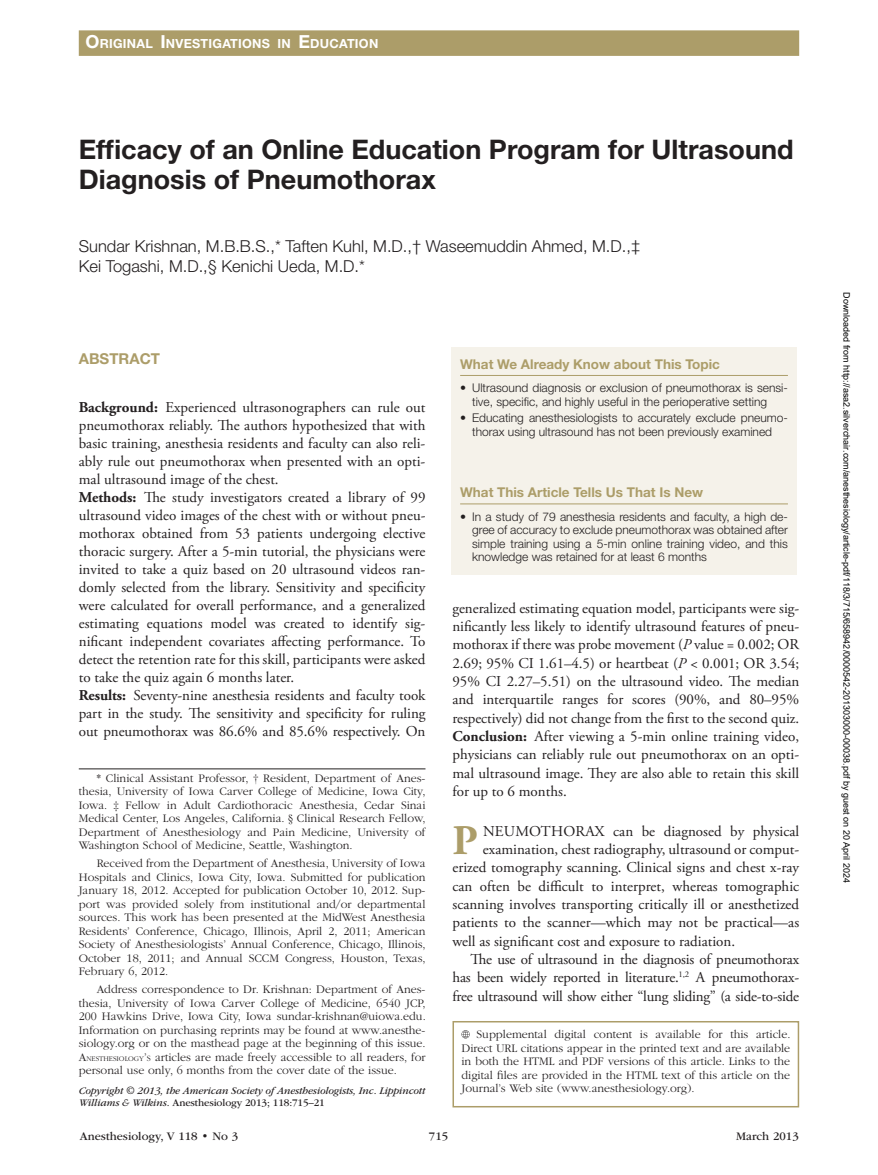
<style>
.page{position:relative;width:878px;height:1175px;background:#fff}
.page>*{position:absolute;margin:0;border:0;box-sizing:border-box;transform-origin:0 0}
.t1{font:700 42.15px "Adobe Garamond Pro";color:#ac9d69}
.t2{font:700 27px/30px "Helvetica Neue LT Std";color:#231f20}
.t3{font:300 16.5px/19.5px "Helvetica Neue LT Std";color:#231f20}
.t4{font:15px/18px "Adobe Garamond Pro";color:#231f20}
.t5{font:700 15px "Helvetica Neue LT Std";color:#ac9d69}
.t6{font:700 13.5px "Helvetica Neue LT Std";color:#ac9d69}
.t7{font:700 12.6px "Helvetica Neue LT Std";letter-spacing:.02em;color:#fff}
.t8{font:300 12px/13.5px "ITC Garamond Std";color:#231f20;text-align:justify}
.t9{font:300 12px/13.5px "Helvetica Neue LT Std";color:#231f20}
.t10{font:12px "ITC Garamond Std";color:#231f20}
.t11{font:italic 10.5px/12px "ITC Garamond Std";letter-spacing:-.01em;color:#231f20}
.t12{font:9px "Arial";color:#000}
.s1{font-size:18px}
.s2{font-weight:700}
.s3{font-size:7.35px}
.s4{font-style:inherit}
.s5{font-size:8.4px}
.s6{font-style:normal}
.s7{font-style:italic}
</style>
<div class="page">
<div style="left:79px;top:30px;width:720px;height:26px;background:#ac9d69"></div>
<hr style="left:79px;top:768px;width:346px;height:1px;background:#231f20">
<div style="left:451px;top:347px;width:345px;height:228px;background:#f5f2ea"></div>
<hr style="left:460px;top:375px;width:328px;height:1px;background:#ac9d69">
<hr style="left:460px;top:503px;width:328px;height:1px;background:#ac9d69">
<svg style="left:461px;top:1030px;width:8px;height:8px"></svg>
<div style="left:452px;top:1021px;width:347px;height:86px;border:2px solid #ac9d69"></div>
<p class="t7" style="left:86px;top:36px;width:294px"><span class="s1">O</span>RIGINAL <span class="s1">I</span>NVESTIGATIONS IN <span class="s1">E</span>DUCATION</p>
<h2 class="t2" style="left:79px;top:134px;width:716px">Efficacy of an Online Education Program for Ultrasound<br>Diagnosis of Pneumothorax</h2>
<p class="t3" style="left:79px;top:236px;width:563px">Sundar Krishnan, M.B.B.S.,* Taften Kuhl, M.D.,† Waseemuddin Ahmed, M.D.,‡<br>Kei Togashi, M.D.,§ Kenichi Ueda, M.D.*</p>
<p class="t5" style="left:79px;top:349px;width:83px">ABSTRACT</p>
<p class="t4" style="left:79px;top:399px;width:348px"><span class="s2">Background:</span> Experienced ultrasonographers can rule out pneumothorax reliably. The authors hypothesized that with basic training, anesthesia residents and faculty can also reli&shy;ably rule out pneumothorax when presented with an opti&shy;mal ultrasound image of the chest.<br><span class="s2">Methods:</span> The study investigators created a library of 99 ultrasound video images of the chest with or without pneu&shy;mothorax obtained from 53 patients undergoing elective thoracic surgery. After a 5-min tutorial, the physicians were invited to take a quiz based on 20 ultrasound videos ran&shy;domly selected from the library. Sensitivity and specificity were calculated for overall performance, and a generalized estimating equations model was created to identify sig&shy;nificant independent covariates affecting performance. To detect the retention rate for this skill, participants were asked to take the quiz again 6 months later.<br><span class="s2">Results:</span> Seventy-nine anesthesia residents and faculty took part in the study. The sensitivity and specificity for ruling out pneumothorax was 86.6% and 85.6% respectively. On</p>
<p class="t8" style="left:79px;top:771px;width:348px;text-indent:18px">* Clinical Assistant Professor, † Resident, Department of Anes&shy;thesia, University of Iowa Carver College of Medicine, Iowa City, Iowa. ‡ Fellow in Adult Cardiothoracic Anesthesia, Cedar Sinai Medical Center, Los Angeles, California. § Clinical Research Fellow, Department of Anesthesiology and Pain Medicine, University of Washington School of Medicine, Seattle, Washington.</p>
<p class="t8" style="left:79px;top:857px;width:348px;text-indent:18px">Received from the Department of Anesthesia, University of Iowa Hospitals and Clinics, Iowa City, Iowa. Submitted for publication January 18, 2012. Accepted for publication October 10, 2012. Sup&shy;port was provided solely from institutional and/or departmental sources. This work has been presented at the MidWest Anesthesia Residents’ Conference, Chicago, Illinois, April 2, 2011; American Society of Anesthesiologists’ Annual Conference, Chicago, Illinois, October 18, 2011; and Annual SCCM Congress, Houston, Texas, February 6, 2012.</p>
<p class="t8" style="left:79px;top:983px;width:348px;text-indent:18px">Address correspondence to Dr. Krishnan: Department of Anes&shy;thesia, University of Iowa Carver College of Medicine, 6540 JCP, 200 Hawkins Drive, Iowa City, Iowa sundar-krishnan@uiowa.edu.<br>Information on purchasing reprints may be found at www.anesthe&shy;siology.org or on the masthead page at the beginning of this issue.<br>A<span class="s3">NESTHESIOLOGY</span><span class="s4">’</span><span class="s5">S</span> articles are made freely accessible to all readers, for personal use only, 6 months from the cover date of the issue.</p>
<p class="t11" style="left:79px;top:1084px;width:348px">Copyright © 2013, the American Society of Anesthesiologists, Inc. Lippincott<br>Williams &amp; Wilkins. <span class="s6">Anesthesiology 2013; 118:715</span>–<span class="s6">21</span></p>
<p class="t6" style="left:460px;top:356px;width:261px">What We Already Know about This Topic</p>
<p class="t9" style="left:472px;top:381px;width:317px;text-indent:-12px">• Ultrasound diagnosis or exclusion of pneumothorax is sensi&shy;tive, specific, and highly useful in the perioperative setting</p>
<p class="t9" style="left:460px;top:411px;width:329px;text-align:center">• Educating anesthesiologists to accurately exclude pneumo&shy;thorax using ultrasound has not been previously examined</p>
<p class="t6" style="left:460px;top:484px;width:244px">What This Article Tells Us That Is New</p>
<p class="t9" style="left:472px;top:509px;width:317px;text-align:justify;text-indent:-12px">• In a study of 79 anesthesia residents and faculty, a high de&shy;gree of accuracy to exclude pneumothorax was obtained after simple training using a 5-min online training video, and this knowledge was retained for at least 6 months</p>
<p class="t4" style="left:452px;top:599px;width:348px;text-align:justify">generalized estimating equation model, participants were sig&shy;nificantly less likely to identify ultrasound features of pneu&shy;mothorax if there was probe movement (<span class="s7">P</span> value = 0.002; OR 2.69; 95% CI 1.61–4.5) or heartbeat (<span class="s7">P</span> &lt; 0.001; OR 3.54; 95% CI 2.27–5.51) on the ultrasound video. The median and interquartile ranges for scores (90%, and 80–95% respectively) did not change from the first to the second quiz.<br><span class="s2">Conclusion:</span> After viewing a 5-min online training video, physicians can reliably rule out pneumothorax on an opti&shy;mal ultrasound image. They are also able to retain this skill for up to 6 months.</p>
<h1 class="t1" style="left:452px;top:816px;width:27px">P</h1>
<p class="t4" style="left:483px;top:823px;width:92px">neumothora</p>
<p class="t4" style="left:595px;top:823px;width:206px">x can be diagnosed by physical</p>
<p class="t4" style="left:483px;top:841px;width:318px">examination, chest radiography, ultrasound or comput-</p>
<p class="t4" style="left:452px;top:859px;width:348px">erized tomography scanning. Clinical signs and chest x-ray</p>
<p class="t4" style="left:452px;top:877px;width:348px">can often be difficult to interpret, whereas tomographic</p>
<p class="t4" style="left:452px;top:895px;width:348px">scanning involves transporting critically ill or anesthetized</p>
<p class="t4" style="left:452px;top:914px;width:348px">patients to the scanner—which may not be practical—as</p>
<p class="t4" style="left:452px;top:932px;width:284px">well as significant cost and exposure to radiation.</p>
<p class="t4" style="left:470px;top:950px;width:330px">The use of ultrasound in the diagnosis of pneumothorax</p>
<p class="t4" style="left:452px;top:969px;width:348px">has been widely reported in literature.<sup>1,2</sup> A pneumothorax-</p>
<p class="t4" style="left:452px;top:987px;width:348px">free ultrasound will show either “lung sliding” (a side-to-side</p>
<p class="t8" style="left:461px;top:1028px;width:330px;text-indent:15px">Supplemental digital content is available for this article.<br>Direct URL citations appear in the printed text and are available in both the HTML and PDF versions of this article. Links to the digital files are provided in the HTML text of this article on the Journal’s Web site (www.anesthesiology.org).</p>
<p class="t10" style="left:80px;top:1130px;width:160px">Anesthesiology, V 118 • No 3</p>
<p class="t10" style="left:429px;top:1130px;width:21px">715</p>
<p class="t10" style="left:736px;top:1130px;width:64px">March 2013</p>
<p class="t12" style="left:850px;top:292px;width:592px;rotate:90deg">Downloaded from http://asa2.silverchair.com/anesthesiology/article-pdf/118/3/715/658942/0000542-201303000-00038.pdf by guest on 20 April 2024</p>
</div>
